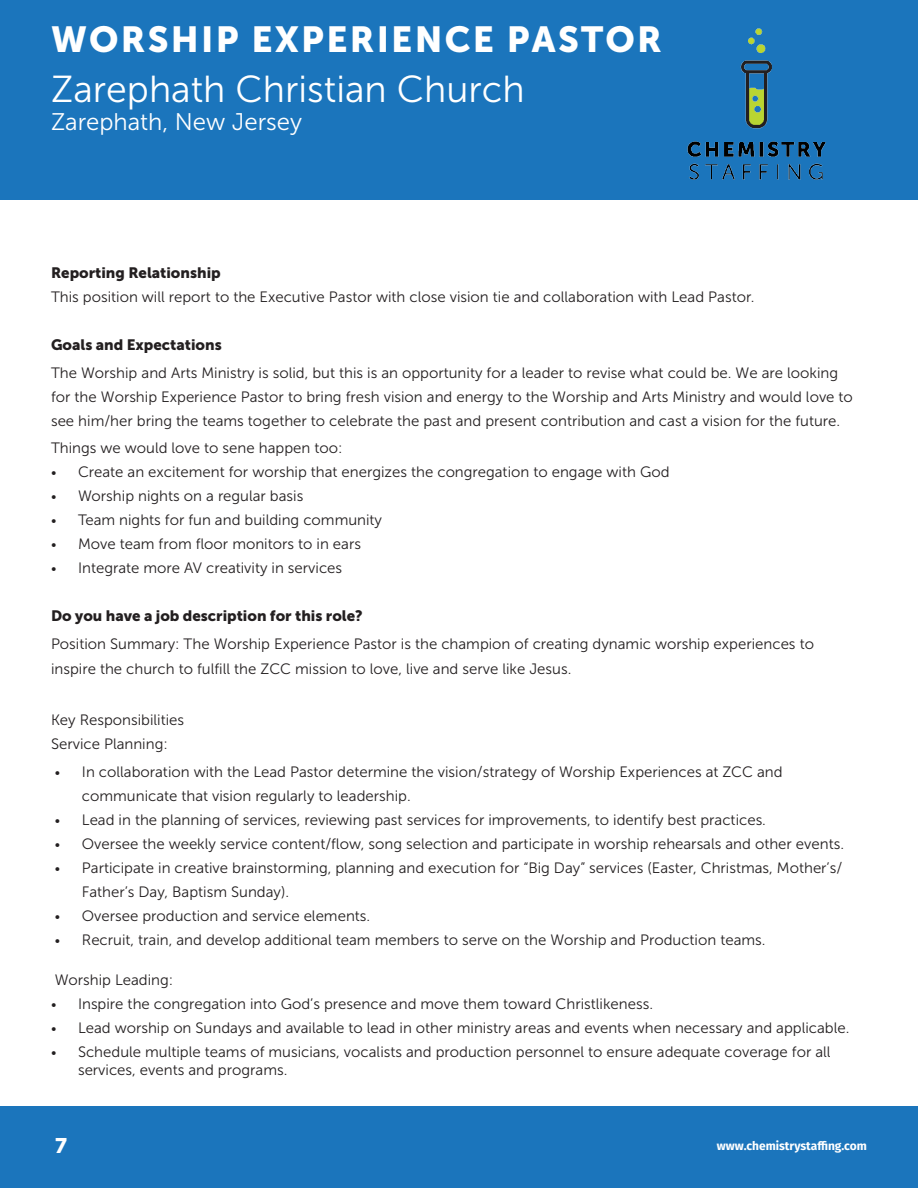
<style>
.page{position:relative;width:918px;height:1188px;background:#fff}
.page>*{position:absolute;margin:0;border:0;box-sizing:border-box;transform-origin:0 0}
.t1{font:37.5px "Museo Sans 300";color:#fff}
.t2{font:36px "Museo Sans 900";letter-spacing:.06em;color:#fff}
.t3{font:24px "Museo Sans 300";color:#fff}
.t4{font:21px "Museo Sans 900";color:#fff}
.t5{font:15px/23.7px "Museo Sans 300";color:#231f20}
.t6{font:15px "Museo Sans 900";color:#231f20}
.t7{font:700 12px "Fira Sans";color:#fff}
.s1{font-size:13.5px}
</style>
<div class="page">
<div style="left:0;top:1107px;width:918px;height:81px;background:#1b75bc"></div>
<div style="left:0;top:0;width:918px;height:200px;background:#1b75bc"></div>
<img style="left:633px;top:0;width:234px;height:193px">
<h2 class="t2" style="left:51px;top:19px;width:612px">WORSHIP EXPERIENCE PASTOR</h2>
<h1 class="t1" style="left:51px;top:69px;width:475px">Zarephath Christian Church</h1>
<h3 class="t3" style="left:51px;top:109px;width:253px">Zarephath, New Jersey</h3>
<p class="t6" style="left:51px;top:264px;width:171px">Reporting Relationship</p>
<p class="t5" style="left:51px;top:285px;width:705px">This position will report to the Executive Pastor with close vision tie and collaboration with Lead Pastor.</p>
<p class="t6" style="left:51px;top:336px;width:172px">Goals and Expectations</p>
<p class="t5" style="left:51px;top:361px;width:803px">The Worship and Arts Ministry is solid, but this is an opportunity for a leader to revise what could be. We are looking for the Worship Experience Pastor to bring fresh vision and energy to the Worship and Arts Ministry and would love to see him/her bring the teams together to celebrate the past and present contribution and cast a vision for the future.</p>
<p class="t5" style="left:51px;top:436px;width:293px">Things we would love to sene happen too:</p>
<p class="t5" style="left:51px;top:460px;width:620px"><span class="s1">•</span> Create an excitement for worship that energizes the congregation to engage with God</p>
<p class="t5" style="left:51px;top:484px;width:254px"><span class="s1">•</span> Worship nights on a regular basis</p>
<p class="t5" style="left:51px;top:508px;width:333px"><span class="s1">•</span> Team nights for fun and building community</p>
<p class="t5" style="left:51px;top:532px;width:312px"><span class="s1">•</span> Move team from floor monitors to in ears</p>
<p class="t5" style="left:51px;top:556px;width:293px"><span class="s1">•</span> Integrate more AV creativity in services</p>
<p class="t6" style="left:51px;top:607px;width:313px">Do you have a job description for this role?</p>
<p class="t5" style="left:51px;top:632px;width:765px;line-height:24.6px">Position Summary: The Worship Experience Pastor is the champion of creating dynamic worship experiences to inspire the church to fulfill the ZCC mission to love, live and serve like Jesus.</p>
<p class="t5" style="left:51px;top:708px;width:135px">Key Responsibilities</p>
<p class="t5" style="left:51px;top:732px;width:118px">Service Planning:</p>
<p class="t5" style="left:82px;top:760px;width:702px;text-indent:-27px"><span class="s1">•</span> In collaboration with the Lead Pastor determine the vision/strategy of Worship Experiences at ZCC and communicate that vision regularly to leadership.</p>
<p class="t5" style="left:55px;top:808px;width:713px"><span class="s1">•</span> Lead in the planning of services, reviewing past services for improvements, to identify best practices.</p>
<p class="t5" style="left:55px;top:832px;width:791px"><span class="s1">•</span> Oversee the weekly service content/flow, song selection and participate in worship rehearsals and other events.</p>
<p class="t5" style="left:82px;top:856px;width:762px;text-indent:-27px"><span class="s1">•</span> Participate in creative brainstorming, planning and execution for “Big Day” services (Easter, Christmas, Mother’s/<br>Father’s Day, Baptism Sunday).</p>
<p class="t5" style="left:55px;top:904px;width:317px"><span class="s1">•</span> Oversee production and service elements.</p>
<p class="t5" style="left:55px;top:928px;width:712px"><span class="s1">•</span> Recruit, train, and develop additional team members to serve on the Worship and Production teams.</p>
<p class="t5" style="left:55px;top:968px;width:120px">Worship Leading:</p>
<p class="t5" style="left:51px;top:992px;width:604px"><span class="s1">•</span> Inspire the congregation into God’s presence and move them toward Christlikeness.</p>
<p class="t5" style="left:51px;top:1016px;width:800px"><span class="s1">•</span> Lead worship on Sundays and available to lead in other ministry areas and events when necessary and applicable.</p>
<p class="t5" style="left:78px;top:1043px;width:754px;line-height:18px;text-indent:-27px"><span class="s1">•</span> Schedule multiple teams of musicians, vocalists and production personnel to ensure adequate coverage for all services, events and programs.</p>
<h3 class="t4" style="left:55px;top:1133px;width:13px">7</h3>
<p class="t7" style="left:717px;top:1135px;width:151px">www.chemistrystaffing.com</p>
</div>
